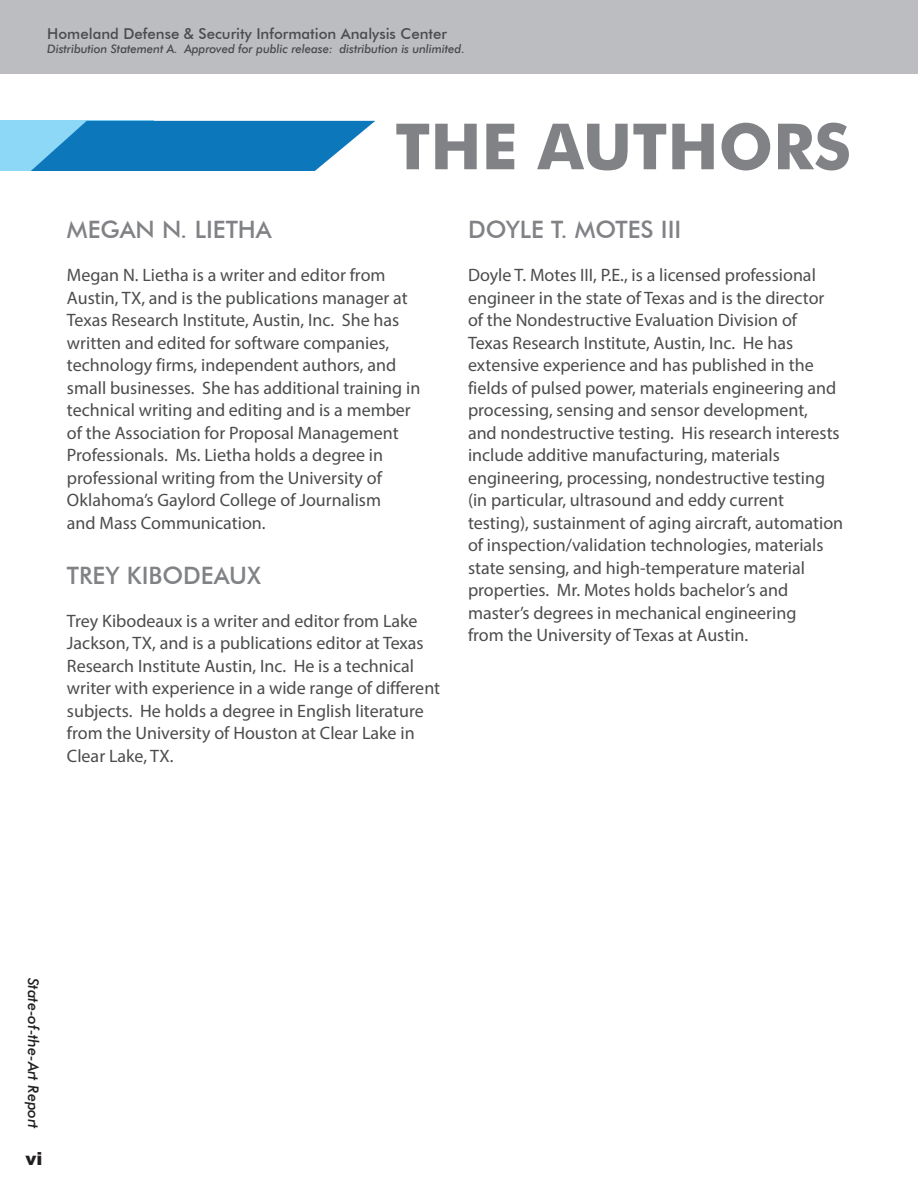
<style>
.page{position:relative;width:918px;height:1188px;background:#fff}
.page>*{position:absolute;margin:0;border:0;box-sizing:border-box;transform-origin:0 0}
.Intro_Titles_-right_justified{font:700 63.75px "Futura BT";color:#808285}
.t1{font:500 24px "Futura BT";color:#808285}
.t2{font:18px/22.5px "Myriad Pro";color:#4b4c4d}
.t3{font:900 18px "Arial";color:#231f20}
.t4{font:500 15px "Futura BT";color:#4b4c4d}
.t5{font:italic 500 15px "Futura BT";color:#231f20}
.t6{font:italic 500 12px "Futura BT";letter-spacing:-.01em;color:#4b4c4d}
</style>
<div class="page">
<div style="left:0;top:0;width:918px;height:74px;background:#bcbdc0"></div>
<div style="left:0;top:121px;width:154px;height:50px;background:#8dd7f7"></div>
<svg style="left:31px;top:121px;width:344px;height:50px"></svg>
<p class="t4" style="left:47px;top:25px;width:401px">Homeland Defense &amp; Security Information Analysis Center</p>
<p class="t6" style="left:47px;top:41px;width:419px">Distribution Statement A. Approved for public release: distribution is unlimited.</p>
<p class="Intro_Titles_-right_justified" style="left:395px;top:108px;width:457px">THE AUTHORS</p>
<p class="t1" style="left:67px;top:215px;width:206px">MEGAN N. LIETHA</p>
<p class="t2" style="left:67px;top:264px;width:355px">Megan N. Lietha is a writer and editor from Austin, TX, and is the publications manager at Texas Research Institute, Austin, Inc. She has written and edited for software companies, technology firms, independent authors, and small businesses. She has additional training in technical writing and editing and is a member of the Association for Proposal Management Professionals. Ms. Lietha holds a degree in professional writing from the University of Oklahoma’s Gaylord College of Journalism<br>and Mass Communication.</p>
<p class="t1" style="left:67px;top:561px;width:195px">TREY KIBODEAUX</p>
<p class="t2" style="left:67px;top:609px;width:375px">Trey Kibodeaux is a writer and editor from Lake Jackson, TX, and is a publications editor at Texas Research Institute Austin, Inc. He is a technical writer with experience in a wide range of different subjects. He holds a degree in English literature from the University of Houston at Clear Lake in Clear Lake, TX.</p>
<p class="t1" style="left:468px;top:215px;width:215px">DOYLE T. MOTES III</p>
<p class="t2" style="left:468px;top:264px;width:377px">Doyle T. Motes III, P.E., is a licensed professional engineer in the state of Texas and is the director of the Nondestructive Evaluation Division of<br>Texas Research Institute, Austin, Inc. He has extensive experience and has published in the fields of pulsed power, materials engineering and processing, sensing and sensor development,<br>and nondestructive testing. His research interests include additive manufacturing, materials engineering, processing, nondestructive testing (in particular, ultrasound and eddy current testing), sustainment of aging aircraft, automation of inspection/validation technologies, materials state sensing, and high‑temperature material properties. Mr. Motes holds bachelor’s and master’s degrees in mechanical engineering<br>from the University of Texas at Austin.</p>
<p class="t5" style="left:43px;top:978px;width:153px;rotate:90deg">State-of-the-Art Report</p>
<p class="t3" style="left:25px;top:1145px;width:18px">vi</p>
</div>
